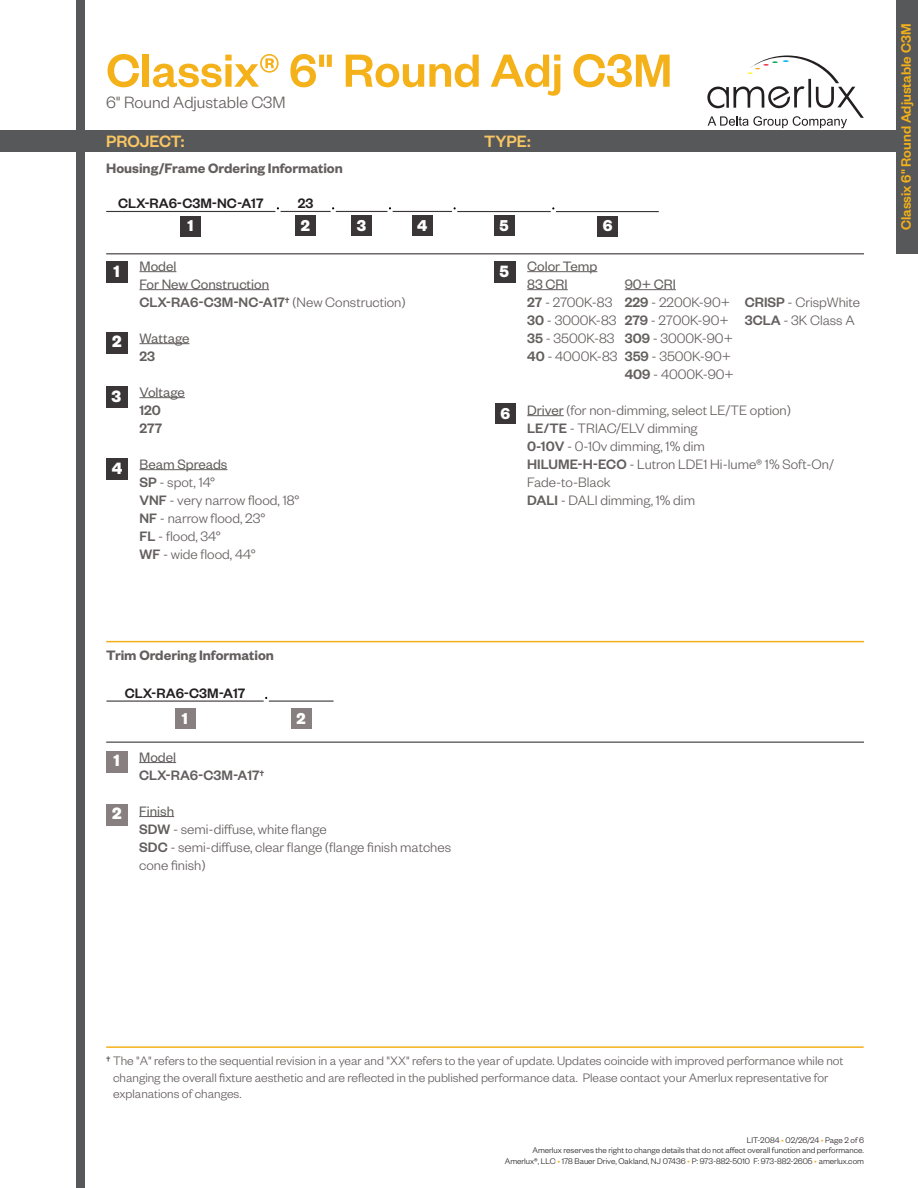
<style>
.page{position:relative;width:918px;height:1188px;background:#fff}
.page>*{position:absolute;margin:0;border:0;box-sizing:border-box;transform-origin:0 0}
.t1{font:500 51px "Founders Grotesk";color:#f4b119}
.t2{font:300 18px "Founders Grotesk";color:#645e5e}
.t3{font:500 18px "Founders Grotesk";color:#f9c664}
.t4{font:700 18px "Founders Grotesk";color:#fff}
.t5{font:700 17.25px "Founders Grotesk";color:#fff}
.t6{font:300 15px/18px "Founders Grotesk";color:#645e5e}
.t7{font:15px "Founders Grotesk";color:#645e5e}
.t8{font:500 15px "Founders Grotesk";color:#645e5e}
.t9{font:600 15px "Founders Grotesk";color:#645e5e}
.t10{font:500 15px "Founders Grotesk";color:#231f20}
.t11{font:500 15px "Founders Grotesk";color:#f4b119}
.t12{font:300 13.5px/16.2px "Founders Grotesk";color:#645e5e}
.t13{font:300 9px/10.8px "Founders Grotesk";color:#231f20;text-align:right}
.s1{font-weight:300}
.s2{font-weight:500}
.s3{font-weight:400}
.s4{color:#f4b119}
</style>
<div class="page">
<div style="left:76px;top:0;width:10px;height:1188px;background:#57585a"></div>
<div style="left:0;top:130px;width:918px;height:22px;background:#57585a"></div>
<div style="left:896px;top:0;width:22px;height:254px;background:#57585a"></div>
<svg style="left:707px;top:56px;width:157px;height:72px"></svg>
<hr style="left:140px;top:271px;width:36px;height:1px;background:#645e5e">
<hr style="left:140px;top:289px;width:129px;height:1px;background:#645e5e">
<hr style="left:140px;top:343px;width:50px;height:1px;background:#645e5e">
<hr style="left:140px;top:397px;width:45px;height:1px;background:#645e5e">
<hr style="left:140px;top:469px;width:87px;height:1px;background:#645e5e">
<hr style="left:527px;top:271px;width:70px;height:1px;background:#645e5e">
<hr style="left:527px;top:289px;width:41px;height:1px;background:#645e5e">
<hr style="left:625px;top:289px;width:51px;height:1px;background:#645e5e">
<hr style="left:527px;top:415px;width:37px;height:1px;background:#645e5e">
<hr style="left:139px;top:762px;width:37px;height:1px;background:#645e5e">
<hr style="left:139px;top:816px;width:35px;height:1px;background:#645e5e">
<div style="left:106px;top:261px;width:22px;height:22px;background:#3a3537"></div>
<div style="left:106px;top:751px;width:22px;height:22px;background:#888080"></div>
<div style="left:106px;top:332px;width:22px;height:22px;background:#3a3537"></div>
<div style="left:106px;top:804px;width:22px;height:22px;background:#888080"></div>
<div style="left:106px;top:386px;width:22px;height:22px;background:#3a3537"></div>
<div style="left:106px;top:458px;width:22px;height:22px;background:#3a3537"></div>
<div style="left:494px;top:261px;width:22px;height:22px;background:#3a3537"></div>
<div style="left:180px;top:216px;width:21px;height:20px;background:#3a3537"></div>
<div style="left:175px;top:708px;width:20px;height:21px;background:#888080"></div>
<div style="left:295px;top:216px;width:21px;height:20px;background:#3a3537"></div>
<div style="left:291px;top:708px;width:21px;height:21px;background:#888080"></div>
<div style="left:351px;top:216px;width:21px;height:20px;background:#3a3537"></div>
<div style="left:412px;top:216px;width:21px;height:20px;background:#3a3537"></div>
<div style="left:494px;top:216px;width:20px;height:20px;background:#3a3537"></div>
<div style="left:597px;top:216px;width:21px;height:20px;background:#3a3537"></div>
<div style="left:495px;top:404px;width:20px;height:20px;background:#3a3537"></div>
<hr style="left:106px;top:211px;width:169px;height:1px;background:#3a3537">
<hr style="left:336px;top:211px;width:51px;height:1px;background:#3a3537">
<hr style="left:393px;top:211px;width:59px;height:1px;background:#3a3537">
<hr style="left:457px;top:211px;width:94px;height:1px;background:#3a3537">
<hr style="left:556px;top:211px;width:103px;height:1px;background:#3a3537">
<hr style="left:106px;top:701px;width:158px;height:1px;background:#3a3537">
<hr style="left:106px;top:253px;width:758px;height:1px;background:#3a3537">
<hr style="left:106px;top:641px;width:758px;height:1px;background:#f4b119">
<hr style="left:106px;top:742px;width:758px;height:1px;background:#3a3537">
<hr style="left:106px;top:1046px;width:758px;height:2px;background:#f4b119">
<hr style="left:281px;top:211px;width:50px;height:1px;background:#3a3537">
<hr style="left:269px;top:701px;width:65px;height:1px;background:#3a3537">
<h1 class="t1" style="left:106px;top:39px;width:568px">Classix® 6" Round Adj C3M</h1>
<p class="t2" style="left:106px;top:92px;width:181px">6" Round Adjustable C3M</p>
<p class="t3" style="left:106px;top:130px;width:80px">PROJECT:</p>
<p class="t3" style="left:484px;top:130px;width:48px">TYPE:</p>
<p class="t9" style="left:106px;top:159px;width:238px">Housing/Frame Ordering Information</p>
<p class="t10" style="left:118px;top:194px;width:147px">CLX-RA6-C3M-NC-A17</p>
<p class="t10" style="left:298px;top:194px;width:17px">23</p>
<p class="t5" style="left:187px;top:215px;width:8px">1</p>
<p class="t5" style="left:301px;top:215px;width:11px">2</p>
<p class="t5" style="left:357px;top:215px;width:11px">3</p>
<p class="t5" style="left:417px;top:215px;width:12px">4</p>
<p class="t5" style="left:499px;top:215px;width:11px">5</p>
<p class="t5" style="left:603px;top:215px;width:11px">6</p>
<p class="t4" style="left:113px;top:259px;width:8px">1</p>
<p class="t4" style="left:112px;top:330px;width:11px">2</p>
<p class="t4" style="left:111px;top:385px;width:11px">3</p>
<p class="t4" style="left:112px;top:457px;width:12px">4</p>
<p class="t7" style="left:140px;top:257px;width:38px">Model</p>
<p class="t7" style="left:140px;top:275px;width:131px">For New Construction</p>
<p class="t8" style="left:140px;top:292px;width:268px">CLX-RA6-C3M-NC-A17† <span class="s1">(New Construction)</span></p>
<p class="t7" style="left:140px;top:329px;width:52px">Wattage</p>
<p class="t8" style="left:140px;top:346px;width:17px">23</p>
<p class="t7" style="left:140px;top:383px;width:47px">Voltage</p>
<p class="t8" style="left:140px;top:400px;width:23px">120</p>
<p class="t8" style="left:140px;top:418px;width:24px">277</p>
<p class="t7" style="left:140px;top:455px;width:89px">Beam Spreads</p>
<p class="t6" style="left:140px;top:472px;width:77px"><span class="s2">SP</span> - spot, 14°</p>
<p class="t6" style="left:140px;top:490px;width:162px"><span class="s2">VNF</span> - very narrow flood, 18°</p>
<p class="t6" style="left:140px;top:508px;width:127px"><span class="s2">NF</span> - narrow flood, 23°</p>
<p class="t6" style="left:140px;top:526px;width:83px"><span class="s2">FL</span> - flood, 34°</p>
<p class="t6" style="left:140px;top:544px;width:118px"><span class="s2">WF</span> - wide flood, 44°</p>
<p class="t9" style="left:106px;top:646px;width:169px">Trim Ordering Information</p>
<p class="t10" style="left:125px;top:684px;width:122px">CLX-RA6-C3M-A17</p>
<p class="t5" style="left:182px;top:707px;width:8px">1</p>
<p class="t5" style="left:297px;top:707px;width:11px">2</p>
<p class="t4" style="left:113px;top:749px;width:8px">1</p>
<p class="t4" style="left:112px;top:802px;width:11px">2</p>
<p class="t7" style="left:139px;top:748px;width:38px">Model</p>
<p class="t8" style="left:139px;top:765px;width:127px">CLX-RA6-C3M-A17†</p>
<p class="t7" style="left:139px;top:802px;width:36px">Finish</p>
<p class="t6" style="left:139px;top:819px;width:189px"><span class="s2">SDW</span> - semi-diffuse, white flange</p>
<p class="t6" style="left:139px;top:837px;width:313px"><span class="s2">SDC</span> - semi-diffuse, clear flange (flange finish matches cone finish)</p>
<p class="t4" style="left:500px;top:260px;width:11px">5</p>
<p class="t5" style="left:500px;top:402px;width:11px">6</p>
<p class="t7" style="left:527px;top:257px;width:72px">Color Temp</p>
<p class="t7" style="left:527px;top:275px;width:42px">83 CRI</p>
<p class="t7" style="left:625px;top:275px;width:53px">90+ CRI</p>
<p class="t6" style="left:527px;top:292px;width:334px"><span class="s2">27</span> - 2700K-83 <span class="s2">229</span> - 2200K-90+ <span class="s2">CRISP</span> - CrispWhite</p>
<p class="t6" style="left:527px;top:310px;width:329px"><span class="s2">30</span> - 3000K-83 <span class="s2">279</span> - 2700K-90+ <span class="s2">3CLA</span> - 3K Class A</p>
<p class="t6" style="left:527px;top:328px;width:207px"><span class="s2">35</span> - 3500K-83 <span class="s2">309</span> - 3000K-90+</p>
<p class="t6" style="left:527px;top:346px;width:205px"><span class="s2">40</span> - 4000K-83 <span class="s2">359</span> - 3500K-90+</p>
<p class="t6" style="left:625px;top:364px;width:111px"><span class="s2">409</span> - 4000K-90+</p>
<p class="t6" style="left:527px;top:400px;width:265px"><span class="s3">Driver</span> (for non-dimming, select LE/TE option)</p>
<p class="t6" style="left:527px;top:418px;width:172px"><span class="s2">LE/TE</span> - TRIAC/ELV dimming</p>
<p class="t6" style="left:527px;top:436px;width:179px"><span class="s2">0-10V</span> - 0-10v dimming, 1% dim</p>
<p class="t6" style="left:527px;top:454px;width:308px"><span class="s2">HILUME-H-ECO</span> - Lutron LDE1 Hi-lume® 1% Soft-On/</p>
<p class="t6" style="left:527px;top:472px;width:85px">Fade-to-Black</p>
<p class="t6" style="left:527px;top:490px;width:169px"><span class="s2">DALI</span> - DALI dimming, 1% dim</p>
<p class="t11" style="left:897px;top:230px;width:208px;rotate:-90deg">Classix 6" Round Adjustable C3M</p>
<p class="t12" style="left:113px;top:1052px;width:732px;text-indent:-7px"><span class="s2">†</span> The "A" refers to the sequential revision in a year and "XX" refers to the year of update. Updates coincide with improved performance while not changing the overall fixture aesthetic and are reflected in the published performance data. Please contact your Amerlux representative for explanations of changes.</p>
<p class="t13" style="left:505px;top:1134px;width:361px">LIT-2084 <span class="s4">•</span> 02/26/24 <span class="s4">•</span> Page 2 of 6<br>Amerlux reserves the right to change details that do not affect overall function and performance.<br>Amerlux®, LLC <span class="s4">•</span> 178 Bauer Drive, Oakland, NJ 07436 <span class="s4">•</span> P: 973-882-5010 F: 973-882-2605 <span class="s4">•</span> amerlux.com</p>
</div>
